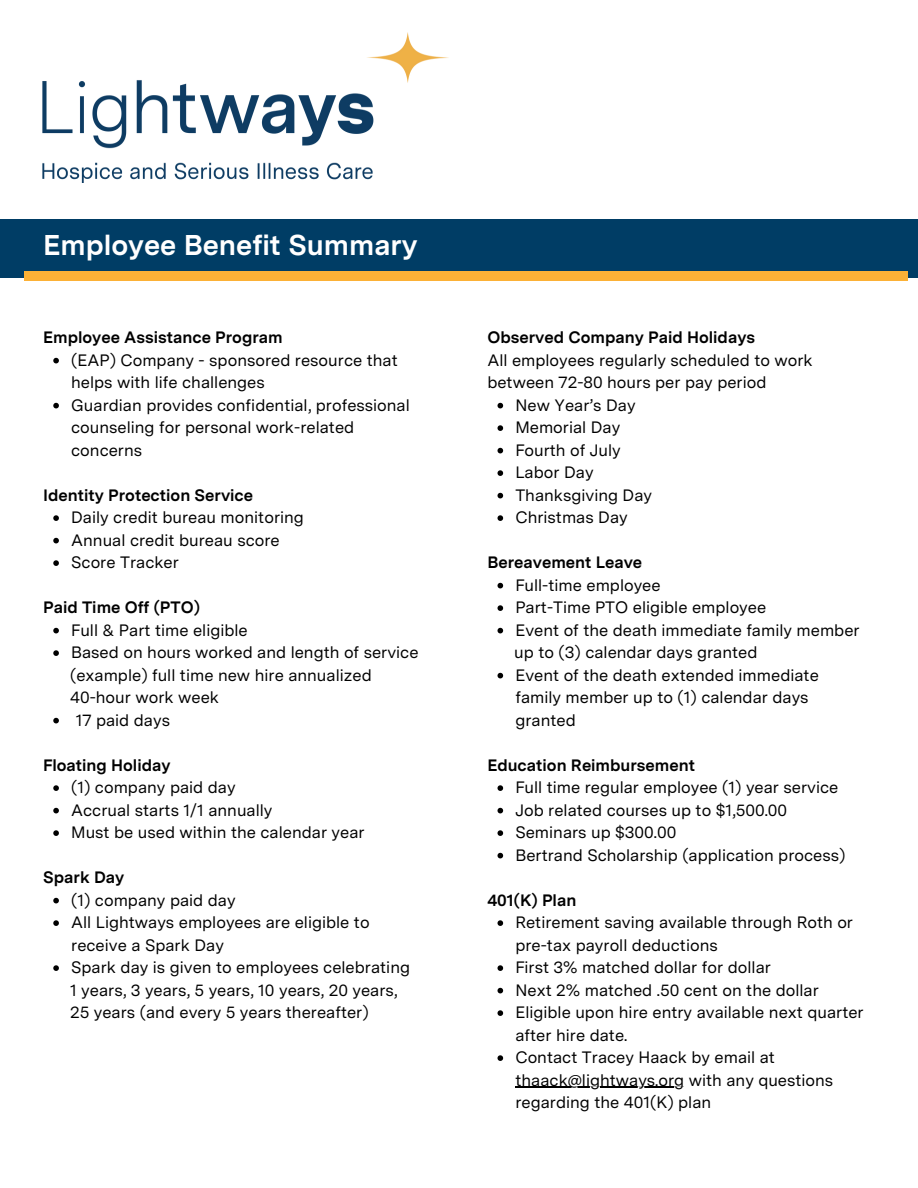
<style>
.page{position:relative;width:918px;height:1188px;background:#fff}
.page>*{position:absolute;margin:0;border:0;box-sizing:border-box;transform-origin:0 0}
.t1{font:700 28.65px "Messina Sans";color:#fff}
.t2{font:16.5px/22.5px "Messina Sans";color:#000}
.t3{font:700 16.5px "Messina Sans";color:#000}
</style>
<div class="page">
<img style="left:42px;top:32px;width:407px;height:150px">
<div style="left:0;top:219px;width:918px;height:58px;background:#003d65"></div>
<div style="left:24px;top:271px;width:884px;height:9px;background:#fcb136"></div>
<svg style="left:53px;top:358px;width:6px;height:5px"></svg>
<svg style="left:53px;top:403px;width:6px;height:5px"></svg>
<svg style="left:53px;top:515px;width:6px;height:6px"></svg>
<svg style="left:53px;top:538px;width:6px;height:5px"></svg>
<svg style="left:53px;top:560px;width:6px;height:6px"></svg>
<svg style="left:53px;top:628px;width:6px;height:5px"></svg>
<svg style="left:53px;top:650px;width:6px;height:6px"></svg>
<svg style="left:53px;top:718px;width:6px;height:5px"></svg>
<svg style="left:53px;top:785px;width:6px;height:6px"></svg>
<svg style="left:53px;top:808px;width:6px;height:5px"></svg>
<svg style="left:53px;top:830px;width:6px;height:6px"></svg>
<svg style="left:53px;top:898px;width:6px;height:5px"></svg>
<svg style="left:53px;top:920px;width:6px;height:6px"></svg>
<svg style="left:53px;top:965px;width:6px;height:6px"></svg>
<svg style="left:498px;top:403px;width:5px;height:5px"></svg>
<svg style="left:498px;top:425px;width:5px;height:6px"></svg>
<svg style="left:498px;top:448px;width:5px;height:5px"></svg>
<svg style="left:498px;top:470px;width:5px;height:6px"></svg>
<svg style="left:498px;top:493px;width:5px;height:5px"></svg>
<svg style="left:498px;top:515px;width:5px;height:6px"></svg>
<svg style="left:498px;top:583px;width:5px;height:5px"></svg>
<svg style="left:498px;top:605px;width:5px;height:6px"></svg>
<svg style="left:498px;top:628px;width:5px;height:5px"></svg>
<svg style="left:498px;top:673px;width:5px;height:5px"></svg>
<svg style="left:498px;top:785px;width:5px;height:6px"></svg>
<svg style="left:498px;top:808px;width:5px;height:5px"></svg>
<svg style="left:498px;top:830px;width:5px;height:6px"></svg>
<svg style="left:498px;top:853px;width:5px;height:5px"></svg>
<svg style="left:498px;top:920px;width:5px;height:6px"></svg>
<svg style="left:498px;top:965px;width:5px;height:6px"></svg>
<svg style="left:498px;top:988px;width:5px;height:5px"></svg>
<svg style="left:498px;top:1010px;width:5px;height:6px"></svg>
<svg style="left:498px;top:1055px;width:5px;height:6px"></svg>
<hr style="left:515px;top:1087px;width:169px;height:1px;background:#000">
<p class="t1" style="left:43px;top:227px;width:376px">Employee Benefit Summary</p>
<p class="t3" style="left:43px;top:327px;width:241px">Employee Assistance Program</p>
<h1 class="t2" style="left:71px;top:349px;width:328px">(EAP) Company - sponsored resource that helps with life challenges</h1>
<p class="t2" style="left:71px;top:394px;width:340px">Guardian provides confidential, professional counseling for personal work-related concerns</p>
<h2 class="t3" style="left:43px;top:485px;width:212px">Identity Protection Service</h2>
<p class="t2" style="left:71px;top:506px;width:234px">Daily credit bureau monitoring</p>
<p class="t2" style="left:71px;top:529px;width:210px">Annual credit bureau score</p>
<h2 class="t2" style="left:71px;top:551px;width:109px">Score Tracker</h2>
<p class="t3" style="left:43px;top:597px;width:158px">Paid Time Off (PTO)</p>
<p class="t2" style="left:71px;top:619px;width:178px">Full &amp; Part time eligible</p>
<p class="t2" style="left:71px;top:641px;width:349px">Based on hours worked and length of service</p>
<h2 class="t2" style="left:70px;top:664px;width:303px">(example) full time new hire annualized</h2>
<p class="t2" style="left:70px;top:686px;width:151px">40-hour work week</p>
<p class="t2" style="left:76px;top:709px;width:96px">17 paid days</p>
<p class="t3" style="left:43px;top:755px;width:129px">Floating Holiday</p>
<p class="t2" style="left:71px;top:776px;width:166px">(1) company paid day</p>
<p class="t2" style="left:71px;top:799px;width:203px">Accrual starts 1/1 annually</p>
<h2 class="t2" style="left:71px;top:821px;width:295px">Must be used within the calendar year</h2>
<p class="t3" style="left:43px;top:867px;width:83px">Spark Day</p>
<p class="t2" style="left:71px;top:889px;width:166px">(1) company paid day</p>
<p class="t2" style="left:71px;top:911px;width:300px">All Lightways employees are eligible to receive a Spark Day</p>
<h2 class="t2" style="left:71px;top:956px;width:340px">Spark day is given to employees celebrating</h2>
<p class="t2" style="left:70px;top:979px;width:329px">1 years, 3 years, 5 years, 10 years, 20 years,</p>
<p class="t2" style="left:70px;top:1001px;width:300px">25 years (and every 5 years thereafter)</p>
<p class="t3" style="left:487px;top:327px;width:269px">Observed Company Paid Holidays</p>
<p class="t2" style="left:487px;top:349px;width:327px">All employees regularly scheduled to work between 72-80 hours per pay period</p>
<p class="t2" style="left:515px;top:394px;width:122px">New Year’s Day</p>
<p class="t2" style="left:515px;top:416px;width:106px">Memorial Day</p>
<p class="t2" style="left:515px;top:439px;width:107px">Fourth of July</p>
<p class="t2" style="left:515px;top:461px;width:80px">Labor Day</p>
<p class="t2" style="left:515px;top:484px;width:138px">Thanksgiving Day</p>
<p class="t2" style="left:515px;top:506px;width:114px">Christmas Day</p>
<p class="t3" style="left:487px;top:552px;width:156px">Bereavement Leave</p>
<p class="t2" style="left:515px;top:574px;width:147px">Full-time employee</p>
<p class="t2" style="left:515px;top:596px;width:252px">Part-Time PTO eligible employee</p>
<h2 class="t2" style="left:515px;top:619px;width:346px">Event of the death immediate family member</h2>
<p class="t2" style="left:514px;top:641px;width:245px">up to (3) calendar days granted</p>
<p class="t2" style="left:515px;top:664px;width:305px">Event of the death extended immediate family member up to (1) calendar days granted</p>
<p class="t3" style="left:487px;top:755px;width:209px">Education Reimbursement</p>
<p class="t2" style="left:515px;top:776px;width:325px">Full time regular employee (1) year service</p>
<p class="t2" style="left:515px;top:799px;width:273px">Job related courses up to $1,500.00</p>
<h2 class="t2" style="left:515px;top:821px;width:162px">Seminars up $300.00</h2>
<p class="t2" style="left:515px;top:844px;width:332px">Bertrand Scholarship (application process)</p>
<p class="t3" style="left:487px;top:890px;width:91px">401(K) Plan</p>
<p class="t2" style="left:515px;top:911px;width:339px">Retirement saving available through Roth or pre-tax payroll deductions</p>
<p class="t2" style="left:515px;top:956px;width:257px">First 3% matched dollar for dollar</p>
<h2 class="t2" style="left:515px;top:979px;width:305px">Next 2% matched .50 cent on the dollar</h2>
<p class="t2" style="left:515px;top:1001px;width:350px">Eligible upon hire entry available next quarter after hire date.</p>
<p class="t2" style="left:515px;top:1046px;width:261px">Contact Tracey Haack by email at</p>
<p class="t2" style="left:515px;top:1069px;width:319px">thaack@lightways.org with any questions regarding the 401(K) plan</p>
</div>
